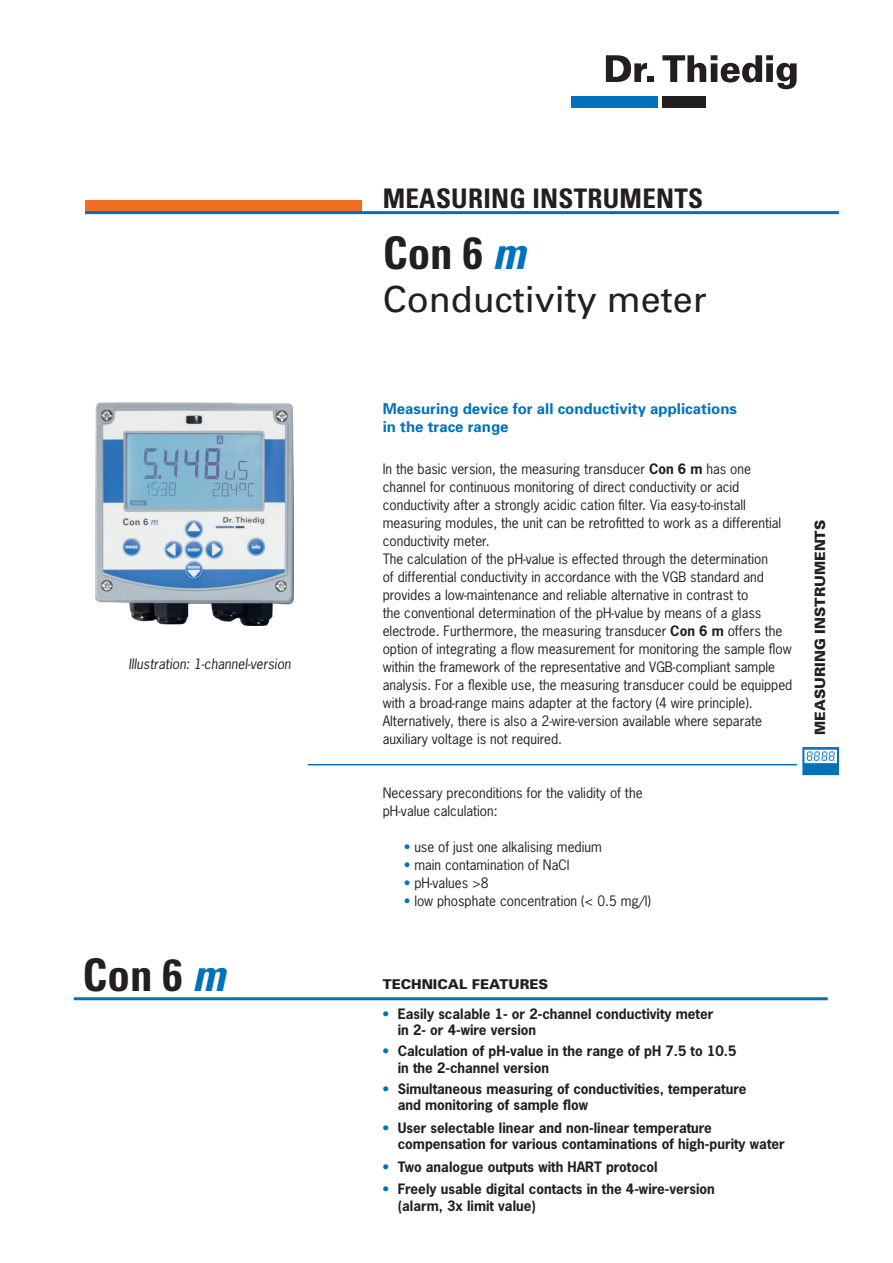
<style>
.page{position:relative;width:893px;height:1263px;background:#fff}
.page>*{position:absolute;margin:0;border:0;box-sizing:border-box;transform-origin:0 0}
.t1{font:700 condensed 45px "Univers";color:#231f20}
.t2{font:36px "Univers";color:#231f20}
.t3{font:700 condensed 27px "Univers";letter-spacing:.01em;color:#231f20}
.t4{font:700 15px/18px "Univers";color:#0072bc}
.t5{font:900 14.25px "Univers";color:#231f20}
.t6{font:13.5px/18px "News Gothic";color:#231f20}
.t7{font:700 13.5px/16.5px "News Gothic";color:#231f20}
.t8{font:italic 13.5px "News Gothic";color:#231f20}
.t9{font:900 13.5px "Univers";color:#231f20}
.s1{font-style:italic;color:#0072bc}
.s2{font-weight:700}
.s3{color:#0072bc}
</style>
<div class="page">
<div style="left:85px;top:200px;width:276px;height:11px;background:#f36e21"></div>
<hr style="left:85px;top:211px;width:754px;height:3px;background:#0072bc">
<svg style="left:606px;top:55px;width:41px;height:27px"></svg>
<div style="left:647px;top:76px;width:7px;height:6px;background:#231f20"></div>
<svg style="left:662px;top:55px;width:135px;height:34px"></svg>
<div style="left:662px;top:97px;width:44px;height:11px;background:#231f20"></div>
<div style="left:571px;top:97px;width:87px;height:11px;background:#0072bc"></div>
<hr style="left:308px;top:764px;width:489px;height:1px;background:#0072bc">
<div style="left:802px;top:747px;width:37px;height:28px;background:#0072bc"></div>
<div style="left:804px;top:750px;width:33px;height:13px;background:#fff"></div>
<svg style="left:807px;top:751px;width:28px;height:10px"></svg>
<hr style="left:74px;top:997px;width:754px;height:3px;background:#0072bc">
<img style="left:95px;top:402px;width:198px;height:223px">
<p class="t8" style="left:128px;top:655px;width:164px">Illustration: 1-channel-version</p>
<h1 class="t1" style="left:83px;top:947px;width:144px">Con 6 <span class="s1">m</span></h1>
<h3 class="t3" style="left:383px;top:182px;width:322px">MEASURING INSTRUMENTS</h3>
<h1 class="t1" style="left:383px;top:225px;width:144px">Con 6 <span class="s1">m</span></h1>
<h2 class="t2" style="left:383px;top:277px;width:326px">Conductivity meter</h2>
<p class="t4" style="left:383px;top:399px;width:356px">Measuring device for all conductivity applications in the trace range</p>
<p class="t6" style="left:383px;top:460px;width:411px">In the basic version, the measuring transducer <span class="s2">Con 6 m</span> has one channel for continuous monitoring of direct conductivity or acid conductivity after a strongly acidic cation filter. Via easy-to-install measuring modules, the unit can be retrofitted to work as a differential conductivity meter.<br>The calculation of the pH-value is effected through the determination<br>of differential conductivity in accordance with the VGB standard and provides a low-maintenance and reliable alternative in contrast to<br>the conventional determination of the pH-value by means of a glass electrode. Furthermore, the measuring transducer <span class="s2">Con 6 m</span> offers the option of integrating a flow measurement for monitoring the sample flow within the framework of the representative and VGB-compliant sample analysis. For a flexible use, the measuring transducer could be equipped with a broad-range mains adapter at the factory (4 wire principle).<br>Alternatively, there is also a 2-wire-version available where separate auxiliary voltage is not required.</p>
<p class="t6" style="left:383px;top:784px;width:261px">Necessary preconditions for the validity of the pH-value calculation:</p>
<p class="t6" style="left:404px;top:838px;width:200px"><span class="s3">•</span> use of just one alkalising medium</p>
<p class="t6" style="left:404px;top:856px;width:167px"><span class="s3">•</span> main contamination of NaCl</p>
<p class="t6" style="left:404px;top:874px;width:87px"><span class="s3">•</span> pH-values &gt;8</p>
<p class="t6" style="left:404px;top:892px;width:249px"><span class="s3">•</span> low phosphate concentration (&lt; 0.5 mg/l)</p>
<p class="t5" style="left:811px;top:735px;width:217px;rotate:-90deg">MEASURING INSTRUMENTS</p>
<p class="t9" style="left:383px;top:976px;width:167px">TECHNICAL FEATURES</p>
<p class="t7" style="left:398px;top:1005px;width:317px;text-indent:-15px"><span class="s3">•</span> Easily scalable 1- or 2-channel conductivity meter in 2- or 4-wire version</p>
<p class="t7" style="left:398px;top:1042px;width:340px;text-indent:-15px"><span class="s3">•</span> Calculation of pH-value in the range of pH 7.5 to 10.5 in the 2-channel version</p>
<p class="t7" style="left:398px;top:1080px;width:350px;text-indent:-15px"><span class="s3">•</span> Simultaneous measuring of conductivities, temperature and monitoring of sample flow</p>
<p class="t7" style="left:398px;top:1119px;width:389px;text-indent:-15px"><span class="s3">•</span> User selectable linear and non-linear temperature compensation for various contaminations of high-purity water</p>
<p class="t7" style="left:383px;top:1158px;width:277px"><span class="s3">•</span> Two analogue outputs with HART protocol</p>
<p class="t7" style="left:398px;top:1180px;width:319px;text-indent:-15px"><span class="s3">•</span> Freely usable digital contacts in the 4-wire-version (alarm, 3x limit value)</p>
</div>
